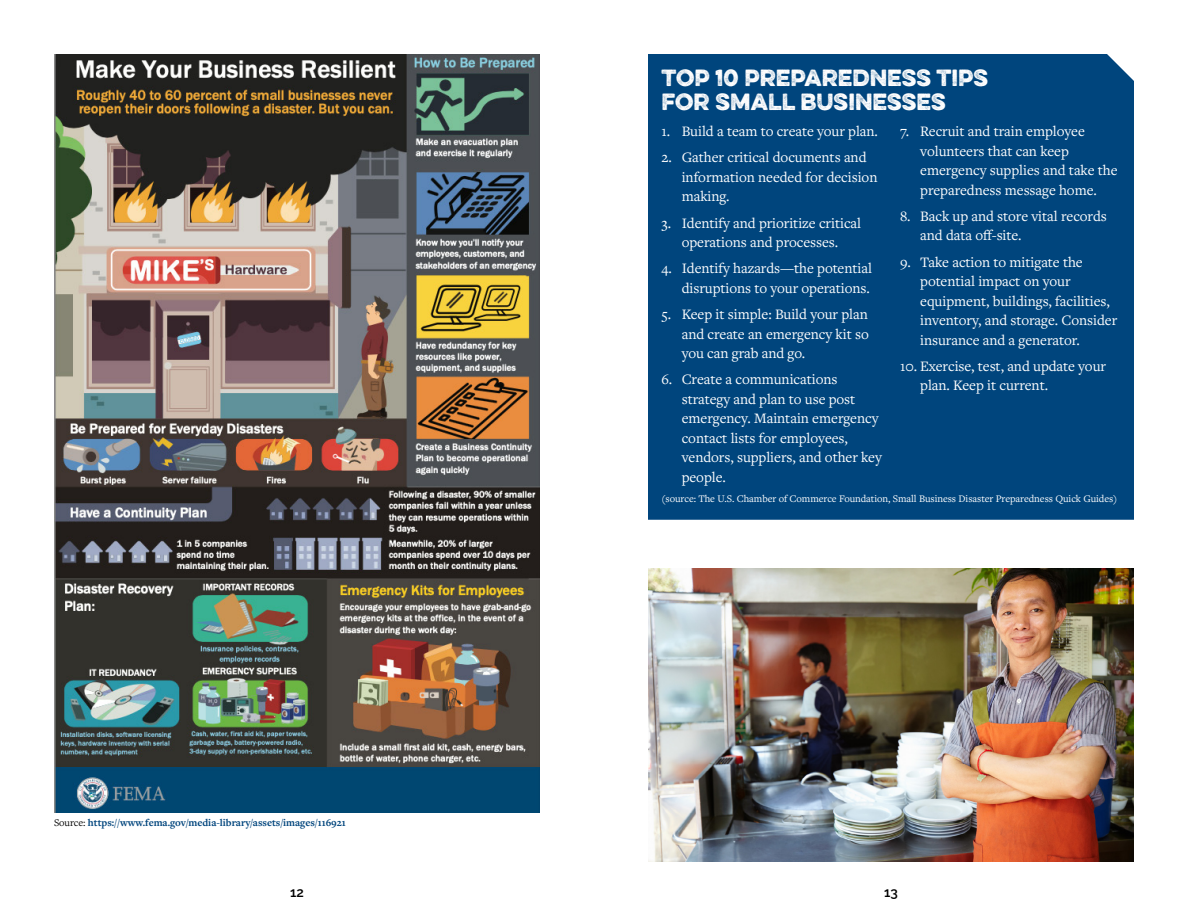
<style>
.page{position:relative;width:1188px;height:918px;background:#fff}
.page>*{position:absolute;margin:0;border:0;box-sizing:border-box;transform-origin:0 0}
.t1{font:21px/24px "Eveleth";color:#fff}
.t2{font:15px/19.5px "Freight Text Pro";letter-spacing:-.005em;color:#fff}
.t3{font:600 13.5px "Raleway";color:#000}
.Bullet_text{font:10.5px "Freight Text Pro";letter-spacing:-.005em;color:#fff}
.Source{font:700 10.5px "Freight Text Pro";letter-spacing:-.005em;color:#00457d}
.s1{font-weight:400;color:#000}
</style>
<div class="page">
<img style="left:54px;top:54px;width:486px;height:758px">
<div style="left:648px;top:54px;width:486px;height:466px;background:#00457d"></div>
<img style="left:648px;top:568px;width:486px;height:294px">
<h2 class="t1" style="left:662px;top:65px;width:328px">TOP 10 PREPAREDNESS TIPS<br>FOR SMALL BUSINESSES</h2>
<p class="t2" style="left:662px;top:121px;width:218px">1. Build a team to create your plan.</p>
<p class="t2" style="left:682px;top:147px;width:197px;text-indent:-20px">2. Gather critical documents and information needed for decision making.</p>
<p class="t2" style="left:662px;top:212px;width:201px;text-align:center">3. Identify and prioritize critical operations and processes.</p>
<p class="t2" style="left:662px;top:258px;width:212px;text-align:right">4. Identify hazards—the potential disruptions to your operations.</p>
<p class="t2" style="left:682px;top:304px;width:189px;text-align:justify;text-indent:-20px">5. Keep it simple: Build your plan and create an emergency kit so you can grab and go.</p>
<p class="t2" style="left:682px;top:369px;width:202px;text-indent:-20px">6. Create a communications strategy and plan to use post emergency. Maintain emergency contact lists for employees, vendors, suppliers, and other key people.</p>
<p class="t2" style="left:920px;top:121px;width:199px;text-indent:-20px">7. Recruit and train employee volunteers that can keep emergency supplies and take the preparedness message home.</p>
<p class="t2" style="left:920px;top:206px;width:188px;text-indent:-20px">8. Back up and store vital records and data off-site.</p>
<p class="t2" style="left:920px;top:251px;width:198px;text-indent:-20px">9. Take action to mitigate the potential impact on your equipment, buildings, facilities, inventory, and storage. Consider insurance and a generator.</p>
<p class="t2" style="left:920px;top:356px;width:187px;text-indent:-20px">10. Exercise, test, and update your plan. Keep it current.</p>
<p class="Source" style="left:54px;top:815px;width:293px"><span class="s1">Source:</span> https://www.fema.gov/media-library/assets/images/116921</p>
<p class="Bullet_text" style="left:662px;top:492px;width:457px">(source: The U.S. Chamber of Commerce Foundation, Small Business Disaster Preparedness Quick Guides)</p>
<p class="t3" style="left:290px;top:884px;width:15px">12</p>
<p class="t3" style="left:884px;top:884px;width:15px">13</p>
</div>
